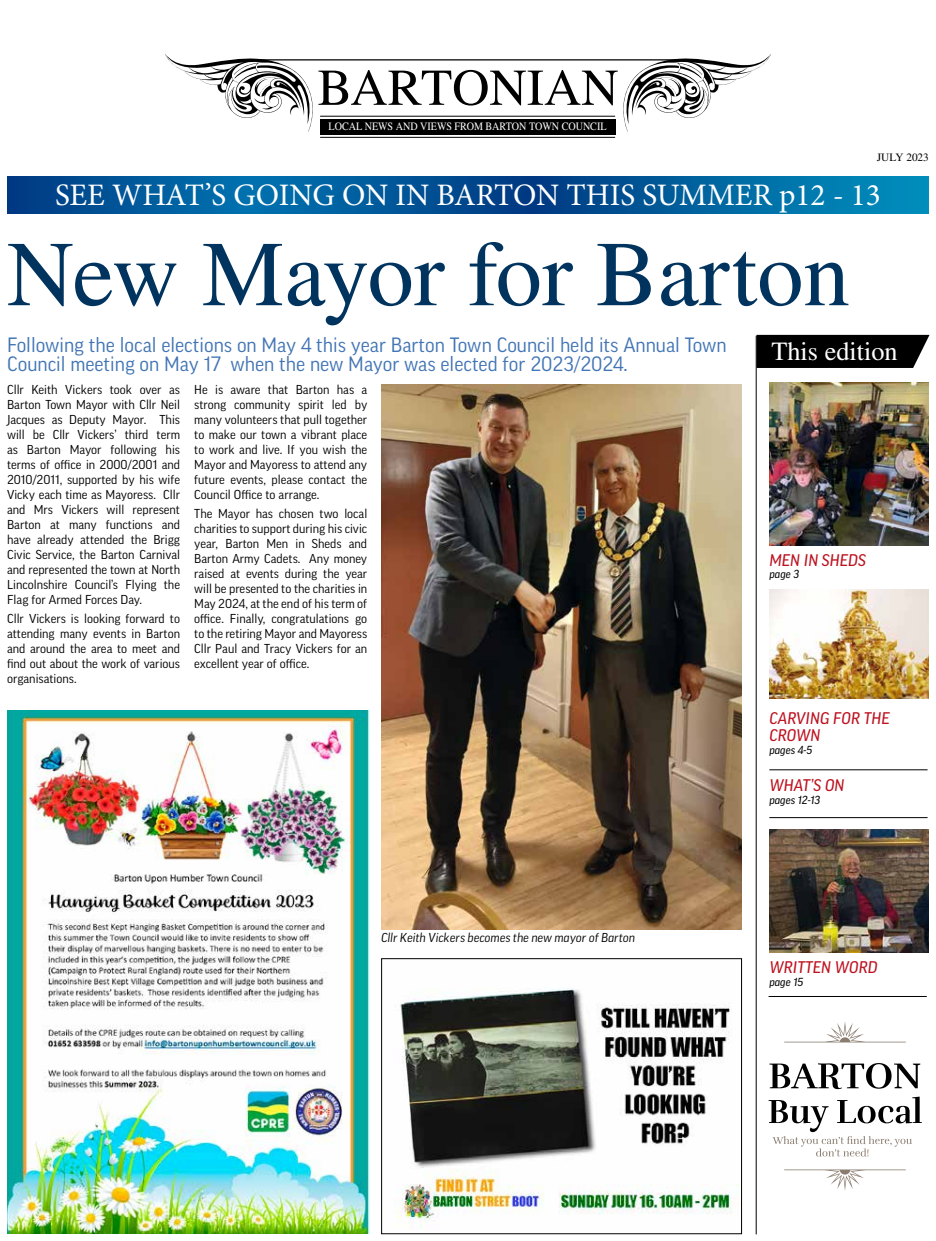
<style>
.page{position:relative;width:936px;height:1241px;background:#fff}
.page>*{position:absolute;margin:0;border:0;box-sizing:border-box;transform-origin:0 0}
.t1{font:92.5px "STIX General";color:#00345f}
.t2{font:51.62px "STIX General";color:#000}
.t3{font:31.25px "Minion Pro";color:#fff}
.t4{font:26.25px "STIX General";color:#fff}
.t5{font:20px/18.8px "Good Pro";color:#4275b5}
.t6{font:italic 16.25px/17.5px "Good Pro News";color:#bd1220}
.t7{font:12.5px/15px "Good Pro";color:#000;text-align:justify}
.t8{font:italic 12.5px "Good Pro";color:#000}
.t9{font:11.25px "STIX General";color:#fff;scale:.9 1}
.t10{font:italic 11.25px "Good Pro News";color:#000}
.t11{font:11.25px "STIX General";color:#000}
</style>
<div class="page">
<img style="left:394px;top:958px;width:349px;height:273px">
<hr style="left:320px;top:116px;width:295px;height:1px;background:#000">
<hr style="left:249px;top:59px;width:441px;height:1px;background:#000">
<svg style="left:622px;top:54px;width:149px;height:78px"></svg>
<svg style="left:165px;top:54px;width:149px;height:78px"></svg>
<div style="left:320px;top:119px;width:295px;height:16px;background:#000"></div>
<hr style="left:755px;top:336px;width:1px;height:898px;background:#000">
<svg style="left:7px;top:176px;width:921px;height:38px;background:#005d9c"></svg>
<hr style="left:320px;top:137px;width:295px;height:1px;background:#000">
<div style="left:756px;top:335px;width:173px;height:33px;background:#000"></div>
<svg style="left:784px;top:1022px;width:121px;height:20px"></svg>
<svg style="left:769px;top:1063px;width:151px;height:25px"></svg>
<svg style="left:768px;top:1096px;width:153px;height:60px"></svg>
<svg style="left:784px;top:1169px;width:121px;height:21px"></svg>
<hr style="left:769px;top:769px;width:158px;height:1px;background:#000">
<img style="left:381px;top:384px;width:360px;height:545px">
<div style="left:381px;top:958px;width:360px;height:275px;border:1px solid #000"></div>
<img style="left:769px;top:383px;width:159px;height:162px">
<img style="left:769px;top:589px;width:159px;height:109px">
<img style="left:769px;top:829px;width:159px;height:123px">
<hr style="left:769px;top:817px;width:158px;height:1px;background:#000">
<hr style="left:768px;top:996px;width:158px;height:1px;background:#000">
<img style="left:7px;top:710px;width:362px;height:522px">
<h2 class="t2" style="left:317px;top:52px;width:302px">BARTONIAN</h2>
<p class="t9" style="left:328px;top:119px;width:310px">LOCAL NEWS AND VIEWS FROM BARTON TOWN COUNCIL</p>
<p class="t11" style="left:877px;top:150px;width:53px">JULY 2023</p>
<h3 class="t3" style="left:55px;top:174px;width:827px">SEE WHAT’S GOING ON IN BARTON THIS SUMMER p12 - 13</h3>
<h1 class="t1" style="left:7px;top:210px;width:844px">New Mayor for Barton</h1>
<h3 class="t5" style="left:7px;top:335px;width:721px">Following the local elections on May 4 this year Barton Town Council held its Annual Town<br>Council meeting on May 17 when the new Mayor was elected for 2023/2024.</h3>
<p class="t7" style="left:194px;top:382px;width:174px">He is aware that Barton has a strong community spirit led by many volunteers that pull together to make our town a vibrant place to work and live. If you wish the Mayor and Mayoress to attend any future events, please contact the Council Office to arrange.</p>
<p class="t7" style="left:194px;top:505px;width:174px">The Mayor has chosen two local charities to support during his civic year, Barton Men in Sheds and Barton Army Cadets. Any money raised at events during the year will be presented to the charities in May 2024, at the end of his term of office. Finally, congratulations go to the retiring Mayor and Mayoress Cllr Paul and Tracy Vickers for an excellent year of office.</p>
<p class="t7" style="left:7px;top:382px;width:174px">Cllr Keith Vickers took over as Barton Town Mayor with Cllr Neil Jacques as Deputy Mayor. This will be Cllr Vickers’ third term as Barton Mayor following his terms of office in 2000/2001 and 2010/2011, supported by his wife Vicky each time as Mayoress. Cllr and Mrs Vickers will represent Barton at many functions and have already attended the Brigg Civic Service, the Barton Carnival and represented the town at North Lincolnshire Council’s Flying the Flag for Armed Forces Day.</p>
<p class="t7" style="left:7px;top:610px;width:174px">Cllr Vickers is looking forward to attending many events in Barton and around the area to meet and find out about the work of various organisations.</p>
<h3 class="t4" style="left:771px;top:333px;width:128px">This edition</h3>
<h3 class="t6" style="left:769px;top:551px;width:98px">MEN IN SHEDS</h3>
<p class="t10" style="left:769px;top:567px;width:31px">page 3</p>
<h3 class="t6" style="left:769px;top:709px;width:122px">CARVING FOR THE<br>CROWN</h3>
<p class="t10" style="left:769px;top:743px;width:45px">pages 4-5</p>
<h3 class="t6" style="left:769px;top:776px;width:77px">WHAT’S ON</h3>
<p class="t10" style="left:769px;top:793px;width:52px">pages 12-13</p>
<p class="t8" style="left:381px;top:930px;width:255px">Cllr Keith Vickers becomes the new mayor of Barton</p>
<h3 class="t6" style="left:769px;top:958px;width:110px">WRITTEN WORD</h3>
<p class="t10" style="left:769px;top:974px;width:35px">page 15</p>
</div>
